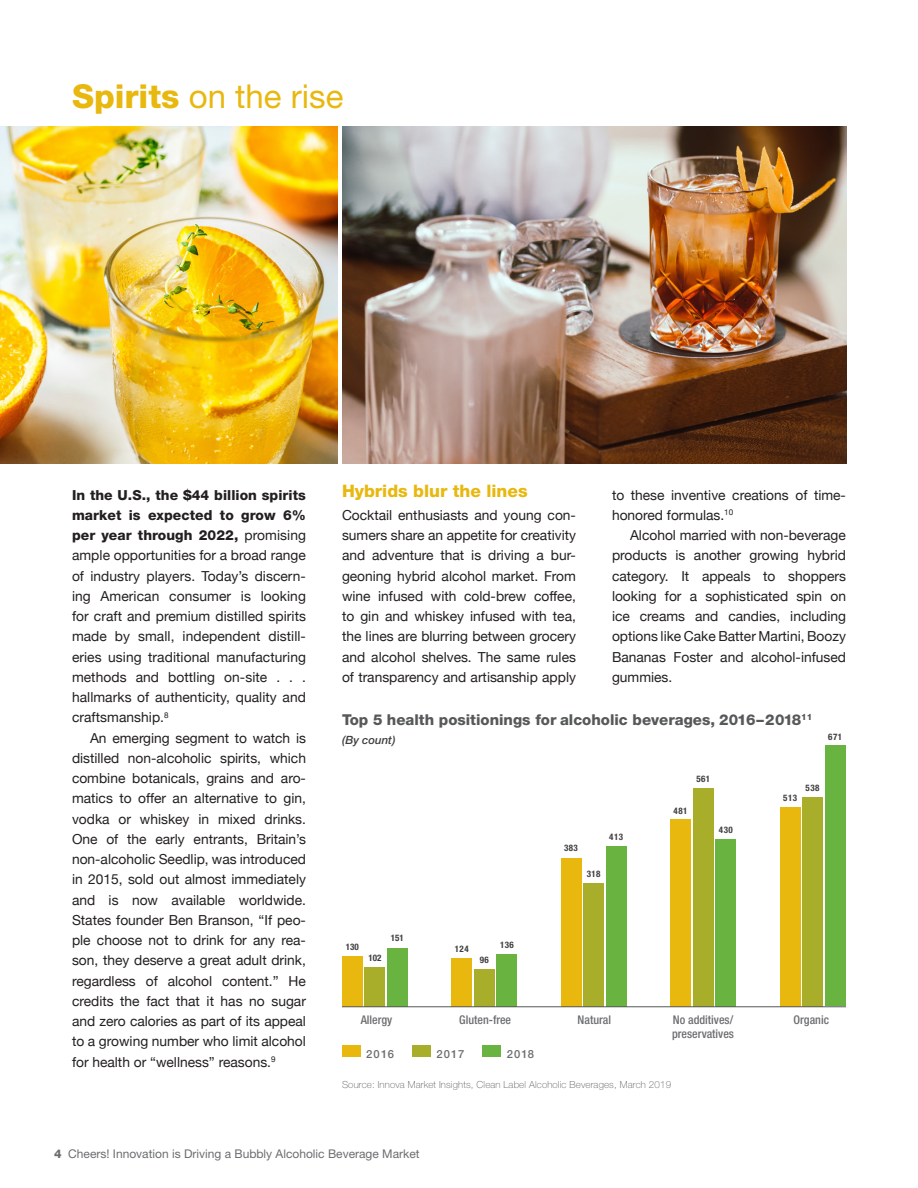
<style>
.page{position:relative;width:918px;height:1188px;background:#fff}
.page>*{position:absolute;margin:0;border:0;box-sizing:border-box;transform-origin:0 0}
.A_hed{font:33px "Helvetica Neue";color:#e8b80e}
.B_hed{font:800 17.25px "Helvetica Neue";color:#e8b80e}
.graph_title{font:800 15px "Helvetica Neue";color:#57585a}
.text_sans_indent{font:13.8px/20.2px "Helvetica Neue";color:#231f20;text-align:justify}
.text_sans_no_indent{font:13.8px/20.2px "Helvetica Neue";color:#231f20;text-align:justify}
.t1{font:12px "Helvetica Neue";color:#6c6d70}
.text_no_indent{font:500 condensed 12px/13.5px "Helvetica Neue";color:#6c6d70}
.graph_title-2{font:italic 500 11.4px "Helvetica Neue";color:#3e3e3f}
.text_no_indent-2{font:500 11.25px "Helvetica Neue";letter-spacing:.1em;color:#6c6d70}
.source{font:100 9.75px "Helvetica Neue";letter-spacing:.015em;color:#57585a}
.text_no_indent-3{font:700 condensed 9px "Helvetica Neue";letter-spacing:.05em;color:#3e3e3f}
.s1{font-weight:800}
</style>
<div class="page">
<div style="left:342px;top:1046px;width:19px;height:12px;background:#e8b80e"></div>
<div style="left:412px;top:1046px;width:19px;height:12px;background:#a8ad2a"></div>
<div style="left:482px;top:1046px;width:19px;height:12px;background:#69b441"></div>
<div style="left:365px;top:967px;width:20px;height:39px;background:#a8ad2a"></div>
<div style="left:342px;top:956px;width:21px;height:50px;background:#e8b80e"></div>
<div style="left:387px;top:948px;width:21px;height:58px;background:#69b441"></div>
<div style="left:451px;top:958px;width:21px;height:48px;background:#e8b80e"></div>
<div style="left:474px;top:969px;width:21px;height:37px;background:#a8ad2a"></div>
<div style="left:497px;top:954px;width:20px;height:52px;background:#69b441"></div>
<div style="left:561px;top:858px;width:20px;height:148px;background:#e8b80e"></div>
<div style="left:583px;top:883px;width:21px;height:123px;background:#a8ad2a"></div>
<div style="left:693px;top:788px;width:21px;height:218px;background:#a8ad2a"></div>
<div style="left:606px;top:846px;width:21px;height:160px;background:#69b441"></div>
<div style="left:670px;top:819px;width:21px;height:187px;background:#e8b80e"></div>
<div style="left:715px;top:839px;width:21px;height:167px;background:#69b441"></div>
<div style="left:780px;top:807px;width:20px;height:199px;background:#e8b80e"></div>
<div style="left:802px;top:797px;width:21px;height:209px;background:#a8ad2a"></div>
<div style="left:825px;top:746px;width:21px;height:260px;background:#69b441"></div>
<hr style="left:342px;top:1006px;width:504px;height:1px;background:#57585a">
<img style="left:342px;top:126px;width:504px;height:338px">
<img style="left:0;top:126px;width:337px;height:338px">
<p class="A_hed" style="left:72px;top:77px;width:273px"><span class="s1">Spirits</span> on the rise</p>
<p class="text_sans_no_indent" style="left:72px;top:484px;width:236px"><span class="s1">In the U.S., the $44 billion spirits market is expected to grow 6% per year through 2022,</span> promising ample opportunities for a broad range of industry players. Today’s discern&shy;ing American consumer is looking for craft and premium distilled spirits made by small, independent distill&shy;eries using traditional manufacturing methods and bottling on-site . . . hallmarks of authenticity, quality and craftsmanship.<sup>8</sup></p>
<p class="text_sans_indent" style="left:72px;top:727px;width:236px;text-indent:18px">An emerging segment to watch is distilled non-alcoholic spirits, which combine botanicals, grains and aro&shy;matics to offer an alternative to gin, vodka or whiskey in mixed drinks.<br>One of the early entrants, Britain’s non-alcoholic Seedlip, was introduced in 2015, sold out almost immediately and is now available worldwide.<br>States founder Ben Branson, “If peo&shy;ple choose not to drink for any rea&shy;son, they deserve a great adult drink, regardless of alcohol content.” He credits the fact that it has no sugar and zero calories as part of its appeal to a growing number who limit alcohol for health or “wellness” reasons.<sup>9</sup></p>
<p class="B_hed" style="left:342px;top:480px;width:187px">Hybrids blur the lines</p>
<p class="text_sans_no_indent" style="left:342px;top:505px;width:236px">Cocktail enthusiasts and young con&shy;sumers share an appetite for creativity and adventure that is driving a bur&shy;geoning hybrid alcohol market. From wine infused with cold-brew coffee, to gin and whiskey infused with tea, the lines are blurring between grocery and alcohol shelves. The same rules of transparency and artisanship apply</p>
<p class="text_sans_no_indent" style="left:612px;top:484px;width:236px">to these inventive creations of time&shy;honored formulas.<sup>10</sup></p>
<p class="text_sans_indent" style="left:612px;top:525px;width:236px;text-indent:18px">Alcohol married with non-beverage products is another growing hybrid category. It appeals to shoppers looking for a sophisticated spin on ice creams and candies, including options like Cake Batter Martini, Boozy Bananas Foster and alcohol-infused gummies.</p>
<p class="graph_title" style="left:342px;top:711px;width:472px">Top 5 health positionings for alcoholic beverages, 2016–2018<sup>11</sup></p>
<p class="graph_title-2" style="left:342px;top:733px;width:55px">(By count)</p>
<p class="text_no_indent-3" style="left:828px;top:731px;width:15px">671</p>
<p class="text_no_indent-3" style="left:564px;top:843px;width:15px">383</p>
<p class="text_no_indent-3" style="left:609px;top:831px;width:15px">413</p>
<p class="text_no_indent-3" style="left:587px;top:868px;width:15px">318</p>
<p class="text_no_indent-3" style="left:674px;top:805px;width:15px">481</p>
<p class="text_no_indent-3" style="left:696px;top:774px;width:15px">561</p>
<p class="text_no_indent-3" style="left:719px;top:825px;width:15px">430</p>
<p class="text_no_indent-3" style="left:783px;top:792px;width:15px">513</p>
<p class="text_no_indent-3" style="left:806px;top:783px;width:15px">538</p>
<p class="text_no_indent-3" style="left:346px;top:941px;width:14px">130</p>
<p class="text_no_indent-3" style="left:369px;top:952px;width:14px">102</p>
<p class="text_no_indent-3" style="left:391px;top:933px;width:14px">151</p>
<p class="text_no_indent-3" style="left:455px;top:943px;width:15px">124</p>
<p class="text_no_indent-3" style="left:480px;top:954px;width:11px">96</p>
<p class="text_no_indent-3" style="left:500px;top:939px;width:15px">136</p>
<p class="text_no_indent" style="left:361px;top:1013px;width:33px">Allergy</p>
<p class="text_no_indent" style="left:459px;top:1013px;width:53px">Gluten-free</p>
<p class="text_no_indent" style="left:578px;top:1013px;width:35px">Natural</p>
<p class="text_no_indent" style="left:672px;top:1013px;width:64px">No additives/ preservatives</p>
<p class="text_no_indent" style="left:794px;top:1013px;width:37px">Organic</p>
<p class="text_no_indent-2" style="left:366px;top:1047px;width:29px">2016</p>
<p class="text_no_indent-2" style="left:437px;top:1047px;width:29px">2017</p>
<p class="text_no_indent-2" style="left:507px;top:1047px;width:29px">2018</p>
<p class="source" style="left:342px;top:1078px;width:331px">Source: Innova Market Insights, Clean Label Alcoholic Beverages, March 2019</p>
<p class="t1" style="left:54px;top:1147px;width:367px"><span class="s1">4</span> Cheers! Innovation is Driving a Bubbly Alcoholic Beverage Market</p>
</div>
